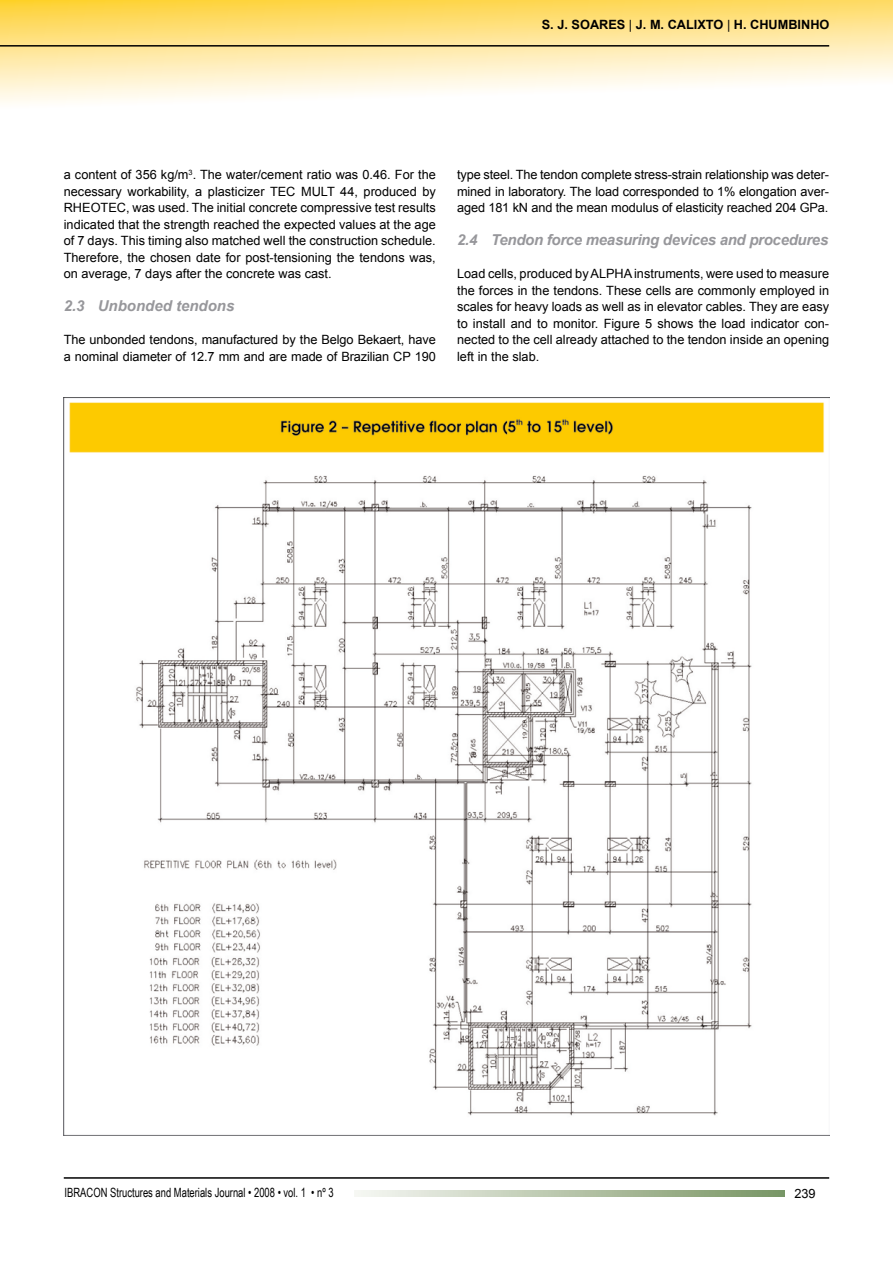
<style>
.page{position:relative;width:893px;height:1263px;background:#fff}
.page>*{position:absolute;margin:0;border:0;box-sizing:border-box;transform-origin:0 0}
.t1{font:italic 700 15px "Arial";letter-spacing:-.02em;color:#97979b}
.t2{font:italic 700 15px "Arial";color:#97979b}
.t3{font:12.75px/16.5px "Arial";letter-spacing:-.01em;color:#000;text-align:justify}
.t4{font:12.75px "Arial Narrow";color:#000;scale:.9 1}
.t5{font:700 12.75px "Arial";color:#000}
.s1{font-weight:400}
</style>
<div class="page">
<svg style="left:0;top:0;width:893px;height:103px"></svg>
<hr style="left:64px;top:1177px;width:765px;height:2px;background:#000">
<hr style="left:0;top:45px;width:829px;height:2px;background:#000">
<svg style="left:354px;top:1190px;width:431px;height:6px;background:#b7c5aa"></svg>
<img style="left:64px;top:397px;width:766px;height:738px">
<p class="t5" style="left:542px;top:16px;width:289px">S. J. SOARES <span class="s1">|</span> J. M. CALIXTO <span class="s1">|</span> H. CHUMBINHO</p>
<p class="t3" style="left:64px;top:167px;width:374px">a content of 356 kg/m<sup>3</sup>. The water/cement ratio was 0.46. For the necessary workability, a plasticizer TEC MULT 44, produced by RHEOTEC, was used. The initial concrete compressive test results indicated that the strength reached the expected values at the age of 7 days. This timing also matched well the construction schedule.<br>Therefore, the chosen date for post-tensioning the tendons was, on average, 7 days after the concrete was cast.</p>
<p class="t2" style="left:64px;top:296px;width:172px">2.3 Unbonded tendons</p>
<p class="t3" style="left:64px;top:332px;width:373px">The unbonded tendons, manufactured by the Belgo Bekaert, have a nominal diameter of 12.7 mm and are made of Brazilian CP 190</p>
<p class="t3" style="left:457px;top:167px;width:373px">type steel. The tendon complete stress-strain relationship was deter&shy;mined in laboratory. The load corresponded to 1% elongation aver&shy;aged 181 kN and the mean modulus of elasticity reached 204 GPa.</p>
<p class="t1" style="left:457px;top:230px;width:373px">2.4 Tendon force measuring devices and procedures</p>
<p class="t3" style="left:457px;top:266px;width:374px">Load cells, produced by ALPHA instruments, were used to measure the forces in the tendons. These cells are commonly employed in scales for heavy loads as well as in elevator cables. They are easy to install and to monitor. Figure 5 shows the load indicator con&shy;nected to the cell already attached to the tendon inside an opening left in the slab.</p>
<p class="t4" style="left:65px;top:1183px;width:300px">IBRACON Structures and Materials Journal • 2008 • vol. 1 • nº 3</p>
<p class="t3" style="left:794px;top:1185px;width:23px">239</p>
</div>
